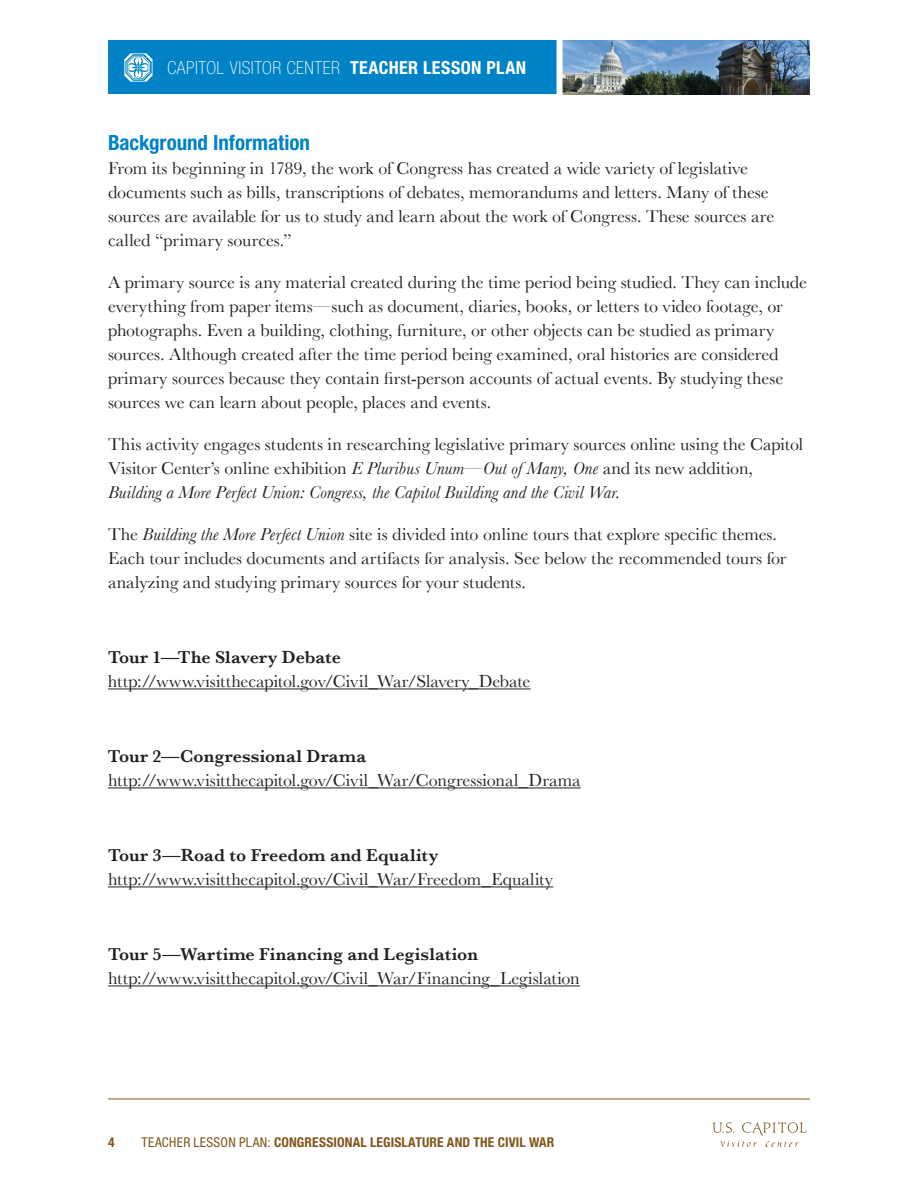
<style>
.page{position:relative;width:918px;height:1188px;background:#fff}
.page>*{position:absolute;margin:0;border:0;box-sizing:border-box;transform-origin:0 0}
.t1{font:700 condensed 21px "Helvetica Neue LT Std";letter-spacing:-.005em;color:#0082c7}
.t2{font:18px/24px "Baskerville";color:#231f20}
.t3{font:600 18px "Baskerville";letter-spacing:.005em;color:#231f20}
.t4{font:100 condensed 18px "Helvetica Neue LT Std";letter-spacing:.03em;color:#fff}
.t5{font:700 condensed 13.5px "Helvetica Neue LT Std";letter-spacing:.01em;color:#80571b}
.s1{font-weight:700}
.s2{font-style:italic}
.s3{font-weight:400}
</style>
<div class="page">
<svg style="left:712px;top:1122px;width:95px;height:25px"></svg>
<hr style="left:108px;top:1099px;width:702px;height:1px;background:#80571b">
<img style="left:563px;top:40px;width:247px;height:54px">
<div style="left:108px;top:40px;width:452px;height:54px;background:#0082c7"></div>
<div style="left:557px;top:34px;width:6px;height:66px;background:#fff"></div>
<svg style="left:124px;top:53px;width:29px;height:29px"></svg>
<hr style="left:108px;top:688px;width:422px;height:1px;background:#231f20">
<hr style="left:108px;top:787px;width:473px;height:1px;background:#231f20">
<hr style="left:108px;top:886px;width:445px;height:1px;background:#231f20">
<hr style="left:108px;top:985px;width:472px;height:1px;background:#231f20">
<p class="t4" style="left:167px;top:57px;width:360px">CAPITOL VISITOR CENTER <span class="s1">TEACHER LESSON PLAN</span></p>
<p class="t1" style="left:108px;top:130px;width:203px">BACKGROUND INFORMATION</p>
<p class="t2" style="left:108px;top:156px;width:668px">From its beginning in 1789, the work of Congress has created a wide variety of legislative documents such as bills, transcriptions of debates, memorandums and letters. Many of these sources are available for us to study and learn about the work of Congress. These sources are called “primary sources.”</p>
<p class="t2" style="left:108px;top:270px;width:701px">A primary source is any material created during the time period being studied. They can include everything from paper items—such as document, diaries, books, or letters to video footage, or photographs. Even a building, clothing, furniture, or other objects can be studied as primary sources. Although created after the time period being examined, oral histories are considered primary sources because they contain first-person accounts of actual events. By studying these sources we can learn about people, places and events.</p>
<p class="t2" style="left:108px;top:432px;width:697px">This activity engages students in researching legislative primary sources online using the Capitol<br>Visitor Center’s online exhibition <span class="s2">E Pluribus Unum—Out of Many, One</span> and its new addition,<br><span class="s2">Building a More Perfect Union: Congress, the Capitol Building and the Civil War.</span></p>
<p class="t2" style="left:108px;top:522px;width:680px">The <span class="s2">Building the More Perfect Union</span> site is divided into online tours that explore specific themes.<br>Each tour includes documents and artifacts for analysis. See below the recommended tours for analyzing and studying primary sources for your students.</p>
<p class="t3" style="left:108px;top:647px;width:235px">Tour 1—The Slavery Debate</p>
<p class="t2" style="left:108px;top:669px;width:424px">http://www.visitthecapitol.gov/Civil_War/Slavery_Debate</p>
<p class="t3" style="left:108px;top:746px;width:260px">Tour 2—Congressional Drama</p>
<p class="t2" style="left:108px;top:768px;width:474px">http://www.visitthecapitol.gov/Civil_War/Congressional_Drama</p>
<p class="t3" style="left:108px;top:845px;width:332px">Tour 3—Road to Freedom and Equality</p>
<p class="t2" style="left:108px;top:867px;width:447px">http://www.visitthecapitol.gov/Civil_War/Freedom_Equality</p>
<p class="t3" style="left:108px;top:944px;width:372px">Tour 5—Wartime Financing and Legislation</p>
<p class="t2" style="left:108px;top:966px;width:473px">http://www.visitthecapitol.gov/Civil_War/Financing_Legislation</p>
<p class="t5" style="left:108px;top:1134px;width:8px">4</p>
<p class="t5" style="left:141px;top:1134px;width:414px"><span class="s3">TEACHER LESSON PLAN:</span> CONGRESSIONAL LEGISLATURE AND THE CIVIL WAR</p>
</div>
